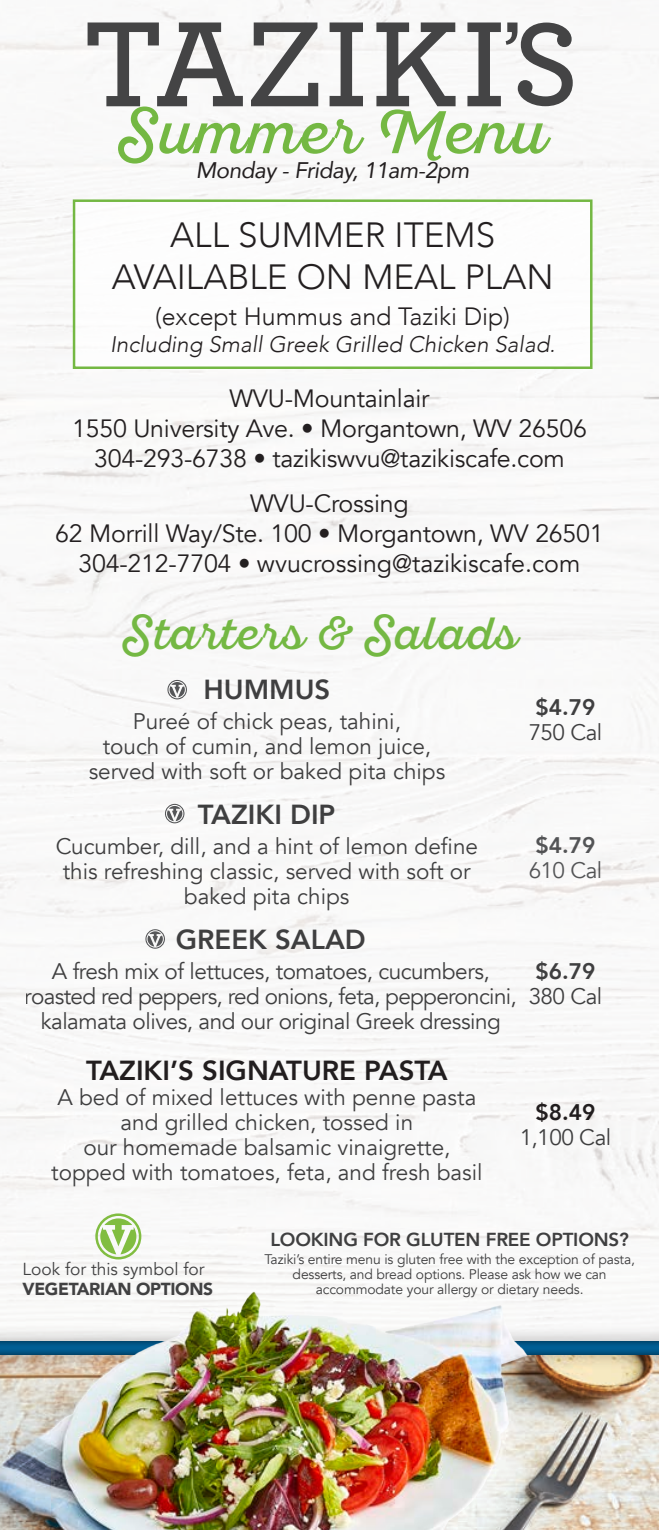
<style>
.page{position:relative;width:659px;height:1530px;background:#fff}
.page>*{position:absolute;margin:0;border:0;box-sizing:border-box;transform-origin:0 0}
.t1{font:60px "Sant Elia Script";letter-spacing:.025em;color:#74b843}
.t2{font:45px "Sant Elia Script";letter-spacing:.025em;color:#74b843}
.t3{font:300 35px/42px "Avenir";color:#231f20;text-align:center}
.t4{font:800 27.5px "Avenir";color:#414142}
.t5{font:800 27.5px "Avenir";color:#231f20}
.t6{font:25px/30px "Avenir";letter-spacing:-.01em;color:#231f20;text-align:center}
.t7{font:300 25px "Avenir";color:#231f20}
.t8{font:22.5px/25px "Avenir";color:#414142;text-align:center}
.t9{font:22.5px/25px "Avenir";letter-spacing:-.02em;color:#414142;text-align:center}
.t10{font:italic 300 22.5px "Avenir";color:#231f20}
.t11{font:italic 22.5px "Avenir";letter-spacing:-.02em;color:#231f20}
.t12{font:800 22.5px "Avenir";color:#414142}
.t13{font:22.5px "Avenir";letter-spacing:-.02em;color:#565759}
.t14{font:800 22.5px "Avenir";color:#565759}
.t15{font:800 22.5px "Avenir";color:#231f20}
.t16{font:800 18.75px "Avenir";letter-spacing:-.01em;color:#414142}
.t17{font:17.25px/20.8px "Avenir";color:#414142}
.t18{font:14px/14.8px "Avenir";letter-spacing:-.01em;color:#414142;text-align:center}
.s1{font-weight:900}
</style>
<div class="page">
<img style="left:0;top:0;width:659px;height:1321px">
<img style="left:0;top:1371px;width:659px;height:159px">
<div style="left:0;top:1325px;width:659px;height:46px;background:#231f20;opacity:.35"></div>
<div style="left:0;top:1340px;width:659px;height:17px;background:#231f20;opacity:.75"></div>
<img style="left:52px;top:1290px;width:483px;height:240px">
<svg style="left:88px;top:22px;width:155px;height:84px"></svg>
<svg style="left:251px;top:22px;width:67px;height:84px"></svg>
<svg style="left:329px;top:23px;width:34px;height:83px"></svg>
<svg style="left:376px;top:23px;width:79px;height:83px"></svg>
<svg style="left:467px;top:22px;width:106px;height:84px"></svg>
<div style="left:74px;top:201px;width:517px;height:167px;background:#fff"></div>
<div style="left:73px;top:199px;width:519px;height:170px;border:2px solid #74b843"></div>
<svg style="left:95px;top:1213px;width:46px;height:46px"></svg>
<svg style="left:167px;top:680px;width:20px;height:19px"></svg>
<svg style="left:165px;top:804px;width:19px;height:19px"></svg>
<svg style="left:145px;top:929px;width:20px;height:20px"></svg>
<p class="t1" style="left:120px;top:97px;width:427px">Summer Menu</p>
<p class="t11" style="left:196px;top:157px;width:275px">Monday - Friday, 11am-2pm</p>
<p class="t3" style="left:112px;top:214px;width:443px">ALL SUMMER ITEMS<br>AVAILABLE ON MEAL PLAN</p>
<p class="t7" style="left:155px;top:302px;width:356px">(except Hummus and Taziki Dip)</p>
<p class="t10" style="left:110px;top:331px;width:447px">Including Small Greek Grilled Chicken Salad.</p>
<p class="t6" style="left:72px;top:384px;width:516px">WVU-Mountainlair<br>1550 University Ave. • Morgantown, WV 26506</p>
<p class="t6" style="left:94px;top:444px;width:472px">304-293-6738 • tazikiswvu@tazikiscafe.com</p>
<p class="t6" style="left:55px;top:489px;width:550px">WVU-Crossing<br>62 Morrill Way/Ste. 100 • Morgantown, WV 26501</p>
<p class="t6" style="left:79px;top:549px;width:503px">304-212-7704 • wvucrossing@tazikiscafe.com</p>
<p class="t2" style="left:124px;top:607px;width:394px">Starters &amp; Salads</p>
<p class="t4" style="left:203px;top:668px;width:128px">HUMMUS</p>
<p class="t8" style="left:89px;top:709px;width:358px">Pureé of chick peas, tahini,<br>touch of cumin, and lemon juice, served with soft or baked pita chips</p>
<p class="t12" style="left:535px;top:690px;width:61px">$4.79</p>
<p class="t8" style="left:528px;top:721px;width:76px">750 Cal</p>
<p class="t4" style="left:198px;top:793px;width:139px">TAZIKI DIP</p>
<p class="t8" style="left:55px;top:834px;width:424px">Cucumber, dill, and a hint of lemon define this refreshing classic, served with soft or baked pita chips</p>
<p class="t14" style="left:535px;top:828px;width:61px">$4.79</p>
<p class="t13" style="left:528px;top:857px;width:76px">610 Cal</p>
<p class="t4" style="left:176px;top:918px;width:191px">GREEK SALAD</p>
<p class="t9" style="left:25px;top:959px;width:493px">A fresh mix of lettuces, tomatoes, cucumbers, roasted red peppers, red onions, feta, pepperoncini, kalamata olives, and our original Greek dressing</p>
<p class="t12" style="left:535px;top:954px;width:61px">$6.79</p>
<p class="t8" style="left:528px;top:984px;width:76px">380 Cal</p>
<p class="t5" style="left:86px;top:1049px;width:363px">TAZIKI’S SIGNATURE PASTA</p>
<p class="t8" style="left:51px;top:1085px;width:433px">A bed of mixed lettuces with penne pasta and grilled chicken, tossed in<br>our homemade balsamic vinaigrette, topped with tomatoes, feta, and fresh basil</p>
<p class="t15" style="left:535px;top:1095px;width:61px">$8.49</p>
<p class="t8" style="left:519px;top:1125px;width:93px">1,100 Cal</p>
<p class="t17" style="left:22px;top:1259px;width:192px">Look for this symbol for<br><span class="s1">VEGETARIAN OPTIONS</span></p>
<p class="t16" style="left:270px;top:1225px;width:360px">LOOKING FOR GLUTEN FREE OPTIONS?</p>
<p class="t18" style="left:264px;top:1252px;width:372px">Taziki’s entire menu is gluten free with the exception of pasta, desserts, and bread options. Please ask how we can accommodate your allergy or dietary needs.</p>
</div>
